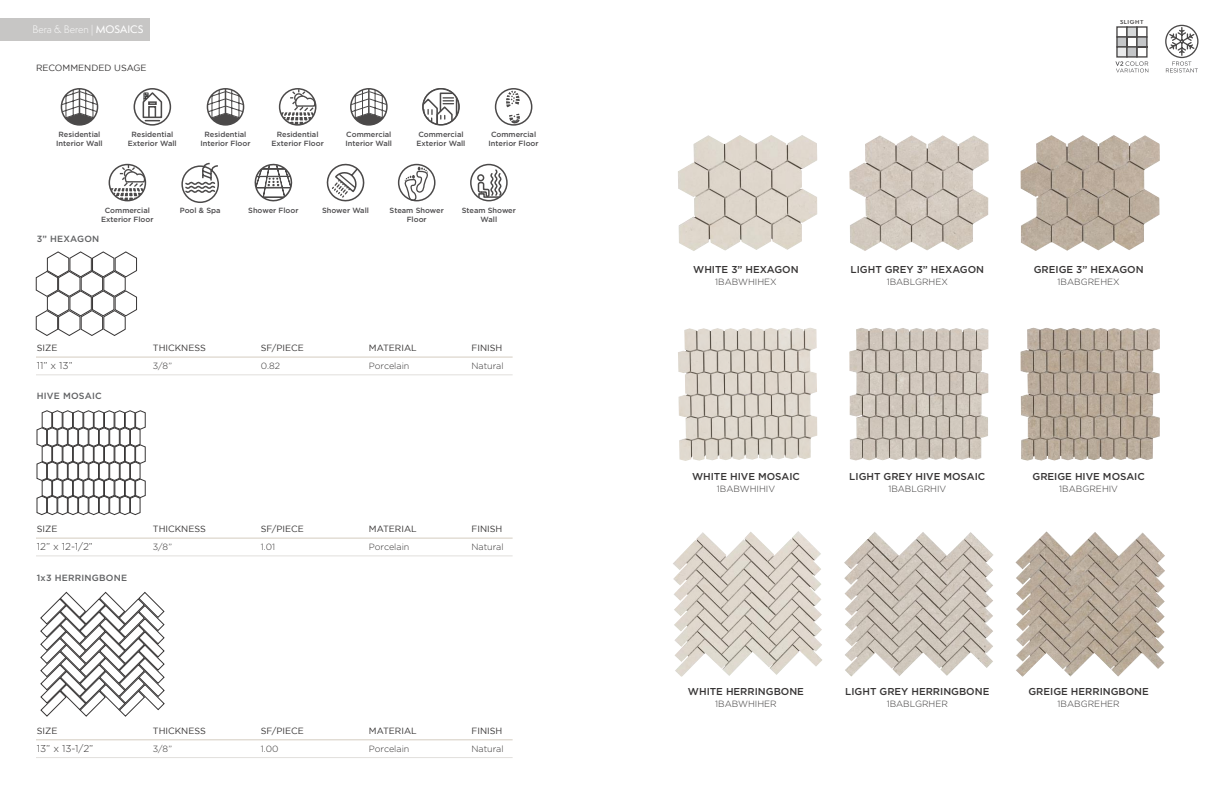
<style>
.page{position:relative;width:1224px;height:792px;background:#fff}
.page>*{position:absolute;margin:0;border:0;box-sizing:border-box;transform-origin:0 0}
.t1{font:500 10px "Gotham";color:#373535}
.t2{font:300 10px "Gotham";color:#373535}
.t3{font:300 10px "Semplicita Pro";color:#fff}
.t4{font:300 9px "Gotham";color:#373535}
.t5{font:9px "Gotham";color:#373535}
.t6{font:500 9px "Gotham";letter-spacing:.025em;color:#606163}
.t7{font:500 7.5px/9px "Gotham";color:#4d4c4e;text-align:center}
.t8{font:700 5.5px "Semplicita Pro";letter-spacing:.1em;color:#373535}
.s1{font-weight:500}
</style>
<div class="page">
<hr style="left:36px;top:740px;width:477px;height:1px;background:#d4ccc0">
<hr style="left:36px;top:757px;width:477px;height:1px;background:#e1dfdc">
<hr style="left:36px;top:538px;width:477px;height:1px;background:#d4ccc0">
<hr style="left:36px;top:556px;width:477px;height:1px;background:#e1dfdc">
<svg style="left:40px;top:592px;width:125px;height:125px"></svg>
<div style="left:0;top:18px;width:150px;height:23px;background:#c7c6c5"></div>
<hr style="left:36px;top:357px;width:477px;height:1px;background:#d4ccc0">
<hr style="left:36px;top:375px;width:477px;height:1px;background:#e1dfdc">
<svg style="left:36px;top:251px;width:101px;height:85px"></svg>
<svg style="left:37px;top:410px;width:109px;height:105px"></svg>
<img style="left:678px;top:135px;width:139px;height:116px">
<img style="left:849px;top:328px;width:132px;height:132px">
<img style="left:1021px;top:328px;width:139px;height:133px">
<img style="left:678px;top:328px;width:139px;height:133px">
<img style="left:844px;top:532px;width:150px;height:145px">
<img style="left:1015px;top:531px;width:150px;height:146px">
<img style="left:673px;top:531px;width:149px;height:146px">
<img style="left:849px;top:135px;width:140px;height:116px">
<img style="left:1021px;top:135px;width:139px;height:116px">
<svg style="left:62px;top:89px;width:36px;height:34px"></svg>
<div style="left:61px;top:88px;width:37px;height:38px;border:2px solid #373535;border-radius:50%"></div>
<svg style="left:181px;top:163px;width:38px;height:40px"></svg>
<svg style="left:351px;top:89px;width:36px;height:36px"></svg>
<div style="left:350px;top:88px;width:38px;height:38px;border:2px solid #373535;border-radius:50%"></div>
<svg style="left:402px;top:167px;width:28px;height:34px"></svg>
<div style="left:398px;top:164px;width:38px;height:37px;border:2px solid #373535;border-radius:50%"></div>
<svg style="left:208px;top:89px;width:36px;height:34px"></svg>
<div style="left:207px;top:88px;width:37px;height:38px;border:2px solid #373535;border-radius:50%"></div>
<svg style="left:254px;top:164px;width:39px;height:38px"></svg>
<svg style="left:134px;top:88px;width:37px;height:38px"></svg>
<svg style="left:423px;top:92px;width:35px;height:33px"></svg>
<div style="left:422px;top:88px;width:38px;height:38px;border:2px solid #373535;border-radius:50%"></div>
<div style="left:470px;top:164px;width:38px;height:37px;border:2px solid #373535;border-radius:50%"></div>
<svg style="left:476px;top:168px;width:28px;height:31px"></svg>
<svg style="left:110px;top:164px;width:36px;height:36px"></svg>
<hr style="left:110px;top:187px;width:36px;height:1px;background:#fff">
<div style="left:109px;top:164px;width:37px;height:37px;border:2px solid #373535;border-radius:50%"></div>
<div style="left:495px;top:88px;width:37px;height:38px;border:2px solid #373535;border-radius:50%"></div>
<svg style="left:506px;top:91px;width:14px;height:16px"></svg>
<svg style="left:509px;top:114px;width:11px;height:10px"></svg>
<svg style="left:280px;top:89px;width:36px;height:34px"></svg>
<hr style="left:280px;top:111px;width:36px;height:1px;background:#fff">
<div style="left:279px;top:88px;width:37px;height:38px;border:2px solid #373535;border-radius:50%"></div>
<svg style="left:327px;top:164px;width:37px;height:37px"></svg>
<svg style="left:1115px;top:26px;width:33px;height:46px"></svg>
<svg style="left:1166px;top:26px;width:32px;height:46px"></svg>
<div style="left:1165px;top:25px;width:34px;height:33px;border:1px solid #373535;border-radius:50%"></div>
<h1 class="t3" style="left:32px;top:23px;width:113px">Bera &amp; Beren | <span class="s1">MOSAICS</span></h1>
<p class="t5" style="left:36px;top:63px;width:112px">RECOMMENDED USAGE</p>
<p class="t7" style="left:56px;top:130px;width:48px">Residential<br>Interior Wall</p>
<p class="t7" style="left:128px;top:130px;width:50px">Residential<br>Exterior Wall</p>
<p class="t7" style="left:417px;top:130px;width:50px;text-align:left">Commercial<br>Exterior Wall</p>
<p class="t7" style="left:200px;top:130px;width:52px">Residential<br>Interior Floor</p>
<p class="t7" style="left:271px;top:130px;width:54px">Residential<br>Exterior Floor</p>
<p class="t7" style="left:346px;top:130px;width:48px;text-align:left">Commercial<br>Interior Wall</p>
<p class="t7" style="left:489px;top:130px;width:52px">Commercial<br>Interior Floor</p>
<p class="t7" style="left:101px;top:206px;width:54px">Commercial<br>Exterior Floor</p>
<p class="t6" style="left:37px;top:233px;width:64px">3” HEXAGON</p>
<p class="t7" style="left:180px;top:206px;width:42px">Pool &amp; Spa</p>
<p class="t7" style="left:248px;top:206px;width:52px">Shower Floor</p>
<p class="t7" style="left:322px;top:206px;width:48px">Shower Wall</p>
<p class="t7" style="left:390px;top:206px;width:56px">Steam Shower<br>Floor</p>
<p class="t7" style="left:462px;top:206px;width:56px">Steam Shower<br>Wall</p>
<p class="t5" style="left:37px;top:343px;width:22px">SIZE</p>
<p class="t5" style="left:153px;top:343px;width:54px">THICKNESS</p>
<p class="t5" style="left:261px;top:343px;width:44px">SF/PIECE</p>
<p class="t5" style="left:369px;top:343px;width:49px">MATERIAL</p>
<p class="t5" style="left:472px;top:343px;width:32px">FINISH</p>
<h1 class="t2" style="left:37px;top:359px;width:38px">11” x 13”</h1>
<p class="t4" style="left:153px;top:360px;width:21px">3/8”</p>
<p class="t4" style="left:261px;top:360px;width:21px">0.82</p>
<p class="t4" style="left:369px;top:360px;width:42px">Porcelain</p>
<p class="t4" style="left:472px;top:360px;width:34px">Natural</p>
<p class="t6" style="left:37px;top:390px;width:67px">HIVE MOSAIC</p>
<p class="t5" style="left:37px;top:524px;width:22px">SIZE</p>
<p class="t5" style="left:153px;top:524px;width:54px">THICKNESS</p>
<p class="t5" style="left:261px;top:524px;width:44px">SF/PIECE</p>
<p class="t5" style="left:369px;top:524px;width:49px">MATERIAL</p>
<p class="t5" style="left:472px;top:524px;width:32px">FINISH</p>
<h1 class="t2" style="left:37px;top:540px;width:58px">12” x 12-1/2”</h1>
<p class="t4" style="left:153px;top:541px;width:21px">3/8”</p>
<p class="t4" style="left:261px;top:541px;width:16px">1.01</p>
<p class="t4" style="left:369px;top:541px;width:42px">Porcelain</p>
<p class="t4" style="left:472px;top:541px;width:34px">Natural</p>
<p class="t6" style="left:37px;top:572px;width:92px">1x3 HERRINGBONE</p>
<p class="t5" style="left:37px;top:725px;width:22px">SIZE</p>
<p class="t5" style="left:153px;top:725px;width:54px">THICKNESS</p>
<p class="t5" style="left:261px;top:725px;width:44px">SF/PIECE</p>
<p class="t5" style="left:369px;top:725px;width:49px">MATERIAL</p>
<p class="t5" style="left:472px;top:725px;width:32px">FINISH</p>
<h1 class="t2" style="left:37px;top:742px;width:58px">13” x 13-1/2”</h1>
<p class="t4" style="left:153px;top:743px;width:21px">3/8”</p>
<p class="t4" style="left:261px;top:743px;width:19px">1.00</p>
<p class="t4" style="left:369px;top:743px;width:42px">Porcelain</p>
<p class="t4" style="left:472px;top:743px;width:34px">Natural</p>
<p class="t8" style="left:1120px;top:18px;width:25px">SLIGHT</p>
<h1 class="t1" style="left:693px;top:263px;width:107px">WHITE 3” HEXAGON</h1>
<p class="t4" style="left:715px;top:276px;width:63px">1BABWHIHEX</p>
<h1 class="t1" style="left:851px;top:263px;width:135px">LIGHT GREY 3” HEXAGON</h1>
<p class="t4" style="left:887px;top:276px;width:63px">1BABLGRHEX</p>
<h1 class="t1" style="left:1034px;top:263px;width:111px">GREIGE 3” HEXAGON</h1>
<p class="t4" style="left:1058px;top:276px;width:64px">1BABGREHEX</p>
<h1 class="t1" style="left:692px;top:470px;width:109px">WHITE HIVE MOSAIC</h1>
<p class="t4" style="left:717px;top:483px;width:60px">1BABWHIHIV</p>
<h1 class="t1" style="left:849px;top:470px;width:138px">LIGHT GREY HIVE MOSAIC</h1>
<p class="t4" style="left:888px;top:483px;width:59px">1BABLGRHIV</p>
<h1 class="t1" style="left:1033px;top:470px;width:114px">GREIGE HIVE MOSAIC</h1>
<p class="t4" style="left:1059px;top:483px;width:60px">1BABGREHIV</p>
<h1 class="t1" style="left:688px;top:685px;width:118px">WHITE HERRINGBONE</h1>
<p class="t4" style="left:715px;top:698px;width:63px">1BABWHIHER</p>
<h1 class="t1" style="left:845px;top:685px;width:146px">LIGHT GREY HERRINGBONE</h1>
<p class="t4" style="left:887px;top:698px;width:63px">1BABLGRHER</p>
<h1 class="t1" style="left:1028px;top:685px;width:122px">GREIGE HERRINGBONE</h1>
<p class="t4" style="left:1058px;top:698px;width:64px">1BABGREHER</p>
</div>
